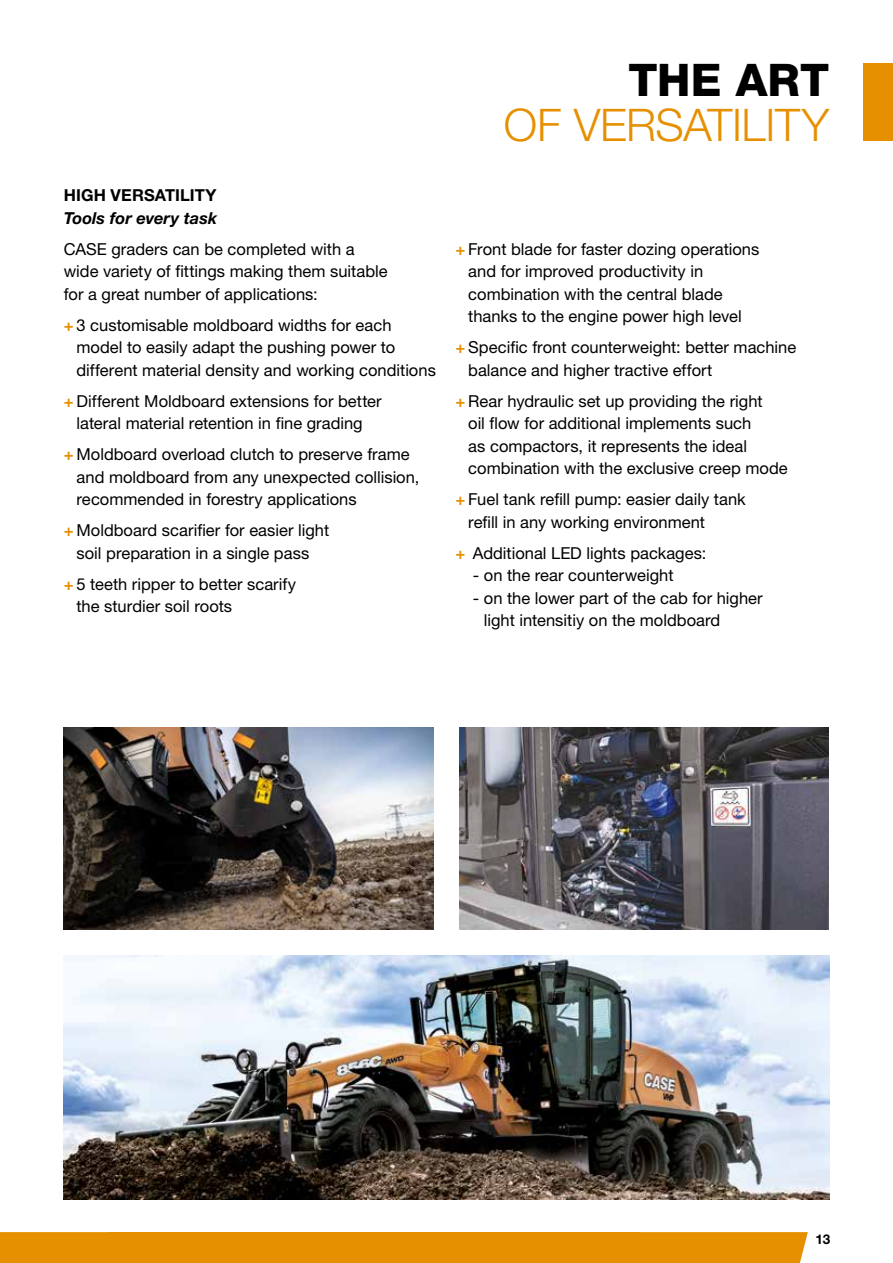
<style>
.page{position:relative;width:893px;height:1263px;background:#fff}
.page>*{position:absolute;margin:0;border:0;box-sizing:border-box;transform-origin:0 0}
.t1{font:300 45px "Helvetica Neue LT Pro";letter-spacing:-.01em;color:#e69000}
.t2{font:800 45px "Helvetica Neue LT Pro";color:#000}
.t3{font:16.5px/22.5px "Helvetica Neue LT Pro";color:#000}
.t4{font:italic 700 16.5px "Helvetica Neue LT Pro";color:#000}
.t5{font:700 16.5px "Helvetica Neue LT Pro";letter-spacing:.005em;color:#000}
.t6{font:700 13.5px "Helvetica Neue LT Std";color:#000}
.s1{font-weight:700;color:#e69000}
</style>
<div class="page">
<div style="left:0;top:1232px;width:808px;height:31px;background:#e69000"></div>
<img style="left:64px;top:727px;width:370px;height:203px">
<img style="left:64px;top:955px;width:765px;height:244px">
<img style="left:459px;top:727px;width:369px;height:203px">
<div style="left:863px;top:64px;width:30px;height:77px;background:#e69000"></div>
<p class="t5" style="left:64px;top:185px;width:154px">HIGH VERSATILITY</p>
<p class="t4" style="left:64px;top:207px;width:155px">Tools for every task</p>
<p class="t3" style="left:64px;top:237px;width:325px">CASE graders can be completed with a wide variety of fittings making them suitable for a great number of applications:</p>
<p class="t3" style="left:77px;top:313px;width:361px;text-indent:-13px"><span class="s1">+</span> 3 customisable moldboard widths for each model to easily adapt the pushing power to different material density and working conditions</p>
<p class="t3" style="left:64px;top:389px;width:319px;text-align:center"><span class="s1">+</span> Different Moldboard extensions for better lateral material retention in fine grading</p>
<p class="t3" style="left:77px;top:443px;width:344px;text-indent:-13px"><span class="s1">+</span> Moldboard overload clutch to preserve frame and moldboard from any unexpected collision, recommended in forestry applications</p>
<p class="t3" style="left:64px;top:519px;width:267px;text-align:center"><span class="s1">+</span> Moldboard scarifier for easier light soil preparation in a single pass</p>
<p class="t3" style="left:77px;top:572px;width:221px;text-indent:-13px"><span class="s1">+</span> 5 teeth ripper to better scarify the sturdier soil roots</p>
<h1 class="t2" style="left:628px;top:53px;width:202px">THE ART</h1>
<h1 class="t1" style="left:504px;top:97px;width:327px">OF VERSATILITY</h1>
<p class="t3" style="left:468px;top:237px;width:293px;text-indent:-13px"><span class="s1">+</span> Front blade for faster dozing operations and for improved productivity in combination with the central blade thanks to the engine power high level</p>
<p class="t3" style="left:468px;top:336px;width:329px;text-indent:-13px"><span class="s1">+</span> Specific front counterweight: better machine balance and higher tractive effort</p>
<p class="t3" style="left:468px;top:389px;width:321px;text-indent:-13px"><span class="s1">+</span> Rear hydraulic set up providing the right<br>oil flow for additional implements such<br>as compactors, it represents the ideal combination with the exclusive creep mode</p>
<p class="t3" style="left:468px;top:488px;width:279px;text-indent:-13px"><span class="s1">+</span> Fuel tank refill pump: easier daily tank refill in any working environment</p>
<p class="t3" style="left:455px;top:541px;width:252px"><span class="s1">+</span> Additional LED lights packages:</p>
<p class="t3" style="left:473px;top:564px;width:202px">- on the rear counterweight</p>
<p class="t3" style="left:484px;top:586px;width:280px;text-indent:-11px">- on the lower part of the cab for higher light intensitiy on the moldboard</p>
<p class="t6" style="left:815px;top:1230px;width:16px">13</p>
</div>
